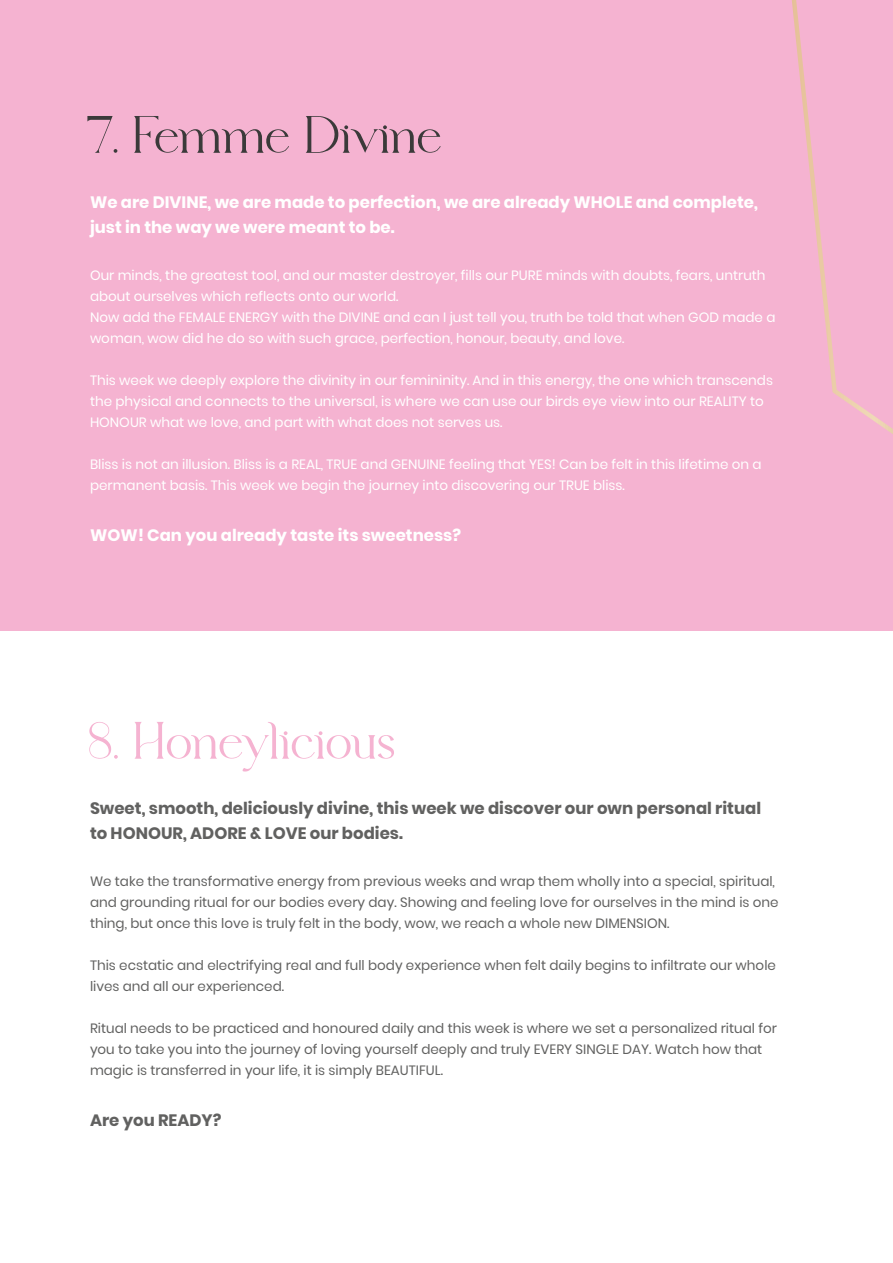
<style>
.page{position:relative;width:893px;height:1263px;background:#fff}
.page>*{position:absolute;margin:0;border:0;box-sizing:border-box;transform-origin:0 0}
.t1{font:52.5px "Edensor Free";color:#f5b3d1}
.t2{font:52.5px "Edensor Free";color:#3b3a3a}
.t3{font:700 16.5px/25.5px "Poppins";color:#fff}
.t4{font:700 16.5px/25.5px "Poppins";color:#616160}
.t5{font:13.5px/21px "Poppins";color:#fff}
.t6{font:13.5px/21px "Poppins";color:#616160}
</style>
<div class="page">
<div style="left:1px;top:0;width:892px;height:1263px;background:#f5b3d1"></div>
<div style="left:0;top:631px;width:893px;height:632px;background:#fff"></div>
<svg style="left:792px;top:0;width:101px;height:434px"></svg>
<h1 class="t2" style="left:87px;top:102px;width:356px">7. Femme Divine</h1>
<p class="t3" style="left:90px;top:189px;width:669px">We are DIVINE, we are made to perfection, we are already WHOLE and complete, just in the way we were meant to be.</p>
<p class="t5" style="left:90px;top:265px;width:687px">Our minds, the greatest tool, and our master destroyer, fills our PURE minds with doubts, fears, untruth about ourselves which reflects onto our world.<br>Now add the FEMALE ENERGY with the DIVINE and can I just tell you, truth be told that when GOD made a woman, wow did he do so with such grace, perfection, honour, beauty, and love.</p>
<p class="t5" style="left:90px;top:370px;width:684px">This week we deeply explore the divinity in our femininity. And in this energy, the one which transcends the physical and connects to the universal, is where we can use our birds eye view into our REALITY to<br>HONOUR what we love, and part with what does not serves us.</p>
<p class="t5" style="left:90px;top:454px;width:673px">Bliss is not an illusion. Bliss is a REAL, TRUE and GENUINE feeling that YES! Can be felt in this lifetime on a permanent basis. This week we begin the journey into discovering our TRUE bliss.</p>
<p class="t3" style="left:90px;top:522px;width:373px">WOW! Can you already taste its sweetness?</p>
<h1 class="t1" style="left:87px;top:708px;width:310px">8. Honeylicious</h1>
<p class="t4" style="left:90px;top:795px;width:673px">Sweet, smooth, deliciously divine, this week we discover our own personal ritual to HONOUR, ADORE &amp; LOVE our bodies.</p>
<p class="t6" style="left:90px;top:870px;width:690px">We take the transformative energy from previous weeks and wrap them wholly into a special, spiritual, and grounding ritual for our bodies every day. Showing and feeling love for ourselves in the mind is one thing, but once this love is truly felt in the body, wow, we reach a whole new DIMENSION.</p>
<p class="t6" style="left:90px;top:954px;width:687px">This ecstatic and electrifying real and full body experience when felt daily begins to infiltrate our whole lives and all our experienced.</p>
<p class="t6" style="left:90px;top:1018px;width:688px">Ritual needs to be practiced and honoured daily and this week is where we set a personalized ritual for you to take you into the journey of loving yourself deeply and truly EVERY SINGLE DAY. Watch how that magic is transferred in your life, it is simply BEAUTIFUL.</p>
<p class="t4" style="left:90px;top:1107px;width:133px">Are you READY?</p>
</div>
